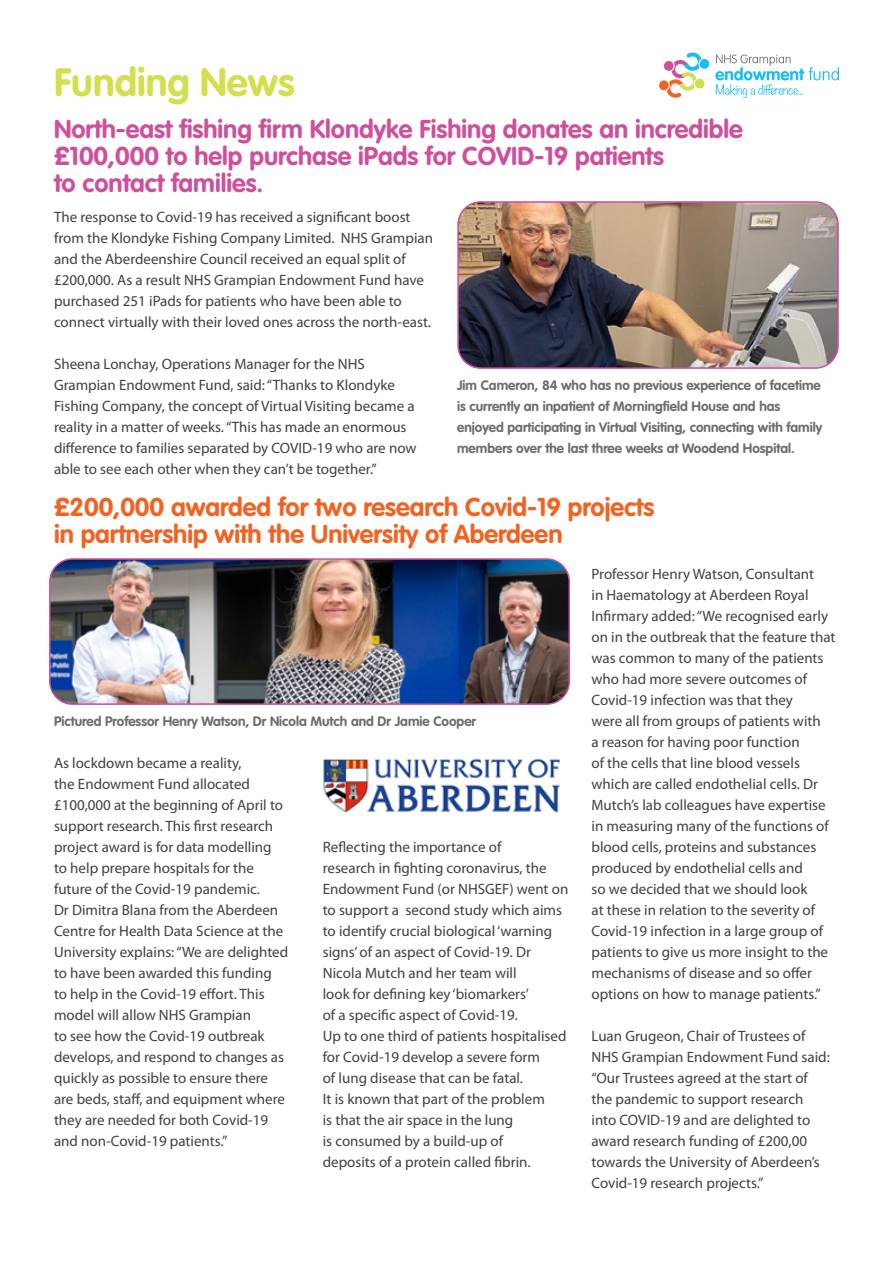
<style>
.page{position:relative;width:893px;height:1263px;background:#fff}
.page>*{position:absolute;margin:0;border:0;box-sizing:border-box;transform-origin:0 0}
.t1{font:700 39px "VAG Rounded";color:#d3df4e}
.t2{font:700 25.5px/27px "VAG Rounded";color:#ce509d}
.t3{font:700 25.5px/27px "VAG Rounded";color:#f26322}
.t4{font:15px/21px "Myriad Pro";color:#414042}
.t5{font:700 13.5px/21px "VAG Rounded";color:#6d6e71}
</style>
<div class="page">
<svg style="left:659px;top:52px;width:180px;height:46px"></svg>
<img style="left:460px;top:204px;width:376px;height:162px">
<div style="left:457px;top:201px;width:382px;height:168px;border:2px solid #ce509d;border-radius:23px"></div>
<img style="left:50px;top:561px;width:519px;height:143px">
<div style="left:49px;top:558px;width:521px;height:147px;border:2px solid #ce509d;border-radius:23px"></div>
<img style="left:323px;top:758px;width:237px;height:55px">
<h1 class="t1" style="left:54px;top:59px;width:242px">Funding News</h1>
<h2 class="t2" style="left:54px;top:115px;width:690px">North-east fishing firm Klondyke Fishing donates an incredible £100,000 to help purchase iPads for COVID-19 patients<br>to contact families.</h2>
<p class="t4" style="left:54px;top:206px;width:381px">The response to Covid-19 has received a significant boost from the Klondyke Fishing Company Limited. NHS Grampian and the Aberdeenshire Council received an equal split of £200,000. As a result NHS Grampian Endowment Fund have purchased 251 iPads for patients who have been able to connect virtually with their loved ones across the north-east.</p>
<p class="t4" style="left:54px;top:353px;width:364px">Sheena Lonchay, Operations Manager for the NHS Grampian Endowment Fund, said: “Thanks to Klondyke Fishing Company, the concept of Virtual Visiting became a reality in a matter of weeks. “This has made an enormous difference to families separated by COVID-19 who are now able to see each other when they can’t be together.”</p>
<p class="t5" style="left:457px;top:375px;width:367px">Jim Cameron, 84 who has no previous experience of facetime is currently an inpatient of Morningfield House and has enjoyed participating in Virtual Visiting, connecting with family members over the last three weeks at Woodend Hospital.</p>
<h2 class="t3" style="left:54px;top:493px;width:602px">£200,000 awarded for two research Covid-19 projects in partnership with the University of Aberdeen</h2>
<p class="t5" style="left:54px;top:711px;width:424px">Pictured Professor Henry Watson, Dr Nicola Mutch and Dr Jamie Cooper</p>
<p class="t4" style="left:54px;top:752px;width:236px">As lockdown became a reality,<br>the Endowment Fund allocated £100,000 at the beginning of April to support research. This first research project award is for data modelling to help prepare hospitals for the future of the Covid-19 pandemic.<br>Dr Dimitra Blana from the Aberdeen Centre for Health Data Science at the University explains: “We are delighted to have been awarded this funding to help in the Covid-19 effort. This model will allow NHS Grampian<br>to see how the Covid-19 outbreak develops, and respond to changes as quickly as possible to ensure there are beds, staff, and equipment where they are needed for both Covid-19 and non-Covid-19 patients.”</p>
<p class="t4" style="left:323px;top:836px;width:247px">Reflecting the importance of<br>research in fighting coronavirus, the Endowment Fund (or NHSGEF) went on to support a second study which aims to identify crucial biological ‘warning signs’ of an aspect of Covid-19. Dr Nicola Mutch and her team will<br>look for defining key ‘biomarkers’<br>of a specific aspect of Covid-19.<br>Up to one third of patients hospitalised for Covid-19 develop a severe form<br>of lung disease that can be fatal.<br>It is known that part of the problem<br>is that the air space in the lung<br>is consumed by a build-up of<br>deposits of a protein called fibrin.</p>
<p class="t4" style="left:591px;top:563px;width:246px">Professor Henry Watson, Consultant<br>in Haematology at Aberdeen Royal Infirmary added: “We recognised early on in the outbreak that the feature that was common to many of the patients who had more severe outcomes of Covid-19 infection was that they<br>were all from groups of patients with<br>a reason for having poor function<br>of the cells that line blood vessels which are called endothelial cells. Dr Mutch’s lab colleagues have expertise in measuring many of the functions of blood cells, proteins and substances produced by endothelial cells and<br>so we decided that we should look<br>at these in relation to the severity of Covid-19 infection in a large group of patients to give us more insight to the mechanisms of disease and so offer options on how to manage patients.”</p>
<p class="t4" style="left:591px;top:1025px;width:240px">Luan Grugeon, Chair of Trustees of NHS Grampian Endowment Fund said: “Our Trustees agreed at the start of the pandemic to support research into COVID-19 and are delighted to award research funding of £200,00 towards the University of Aberdeen’s Covid-19 research projects.”</p>
</div>
